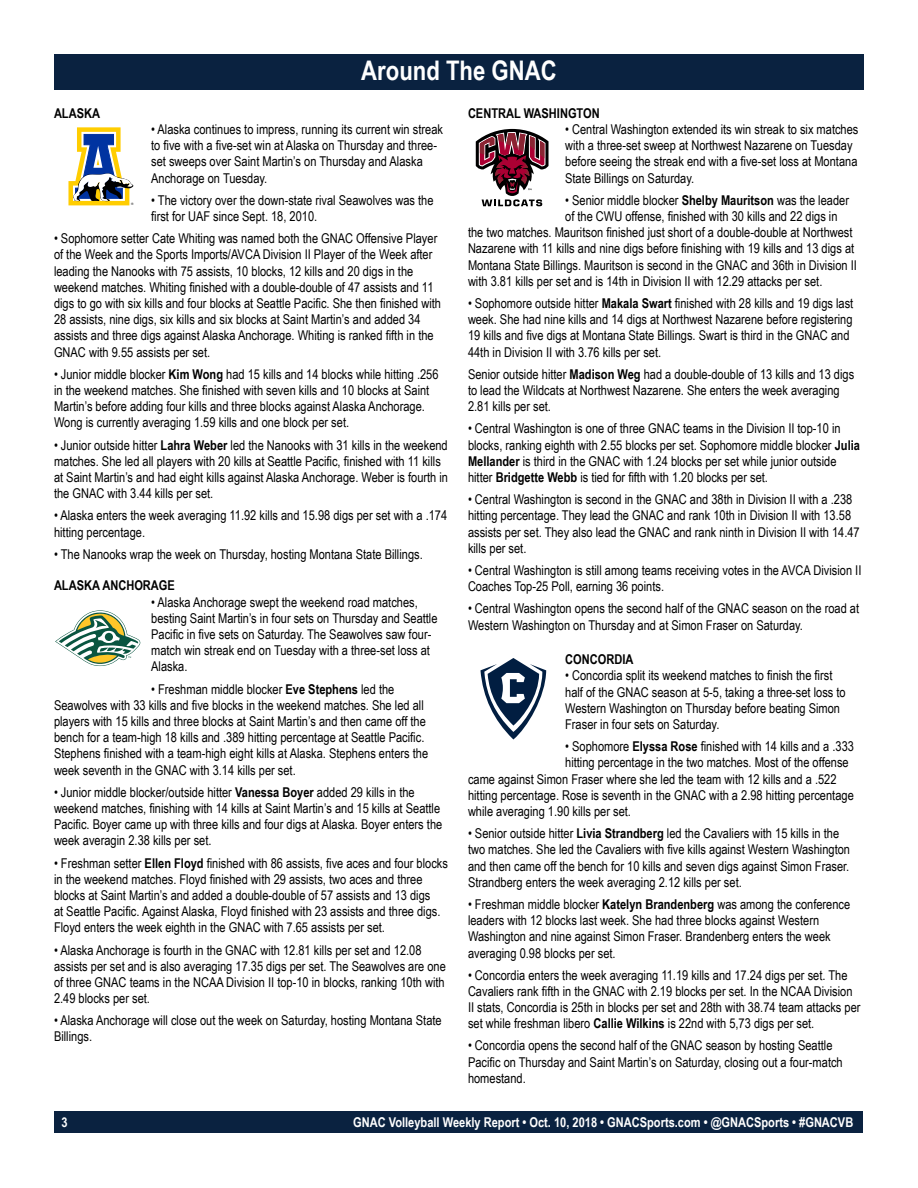
<style>
.page{position:relative;width:918px;height:1188px;background:#fff}
.page>*{position:absolute;margin:0;border:0;box-sizing:border-box;transform-origin:0 0}
.t1{font:700 27px "Arial Narrow";color:#fff}
.t2{font:13.5px/16.2px "Arial Narrow";color:#000}
.t3{font:700 13.5px "Arial Narrow";color:#fff}
.t4{font:700 13.5px "Arial Narrow";color:#000}
.t5{font:3.3px "Helvetica";color:#000}
.s1{font-weight:700}
</style>
<div class="page">
<div style="left:55px;top:1111px;width:808px;height:22px;background:#0a2240"></div>
<div style="left:54px;top:54px;width:810px;height:36px;background:#0a2240"></div>
<svg style="left:55px;top:610px;width:86px;height:56px"></svg>
<div style="left:105px;top:633px;width:8px;height:8px;background:#095540;border-radius:50%"></div>
<svg style="left:475px;top:128px;width:74px;height:78px"></svg>
<svg style="left:480px;top:658px;width:66px;height:82px"></svg>
<svg style="left:68px;top:127px;width:65px;height:78px"></svg>
<h1 class="t1" style="left:361px;top:50px;width:197px">Around The GNAC</h1>
<p class="t4" style="left:54px;top:103px;width:48px">ALASKA</p>
<p class="t2" style="left:151px;top:121px;width:293px">• Alaska continues to impress, running its current win streak to five with a five-set win at Alaska on Thursday and three&shy;set sweeps over Saint Martin’s on Thursday and Alaska Anchorage on Tuesday.</p>
<p class="t2" style="left:151px;top:191px;width:284px">• The victory over the down-state rival Seawolves was the first for UAF since Sept. 18, 2010.</p>
<p class="t2" style="left:54px;top:230px;width:389px">• Sophomore setter Cate Whiting was named both the GNAC Offensive Player of the Week and the Sports Imports/AVCA Division II Player of the Week after leading the Nanooks with 75 assists, 10 blocks, 12 kills and 20 digs in the weekend matches. Whiting finished with a double-double of 47 assists and 11 digs to go with six kills and four blocks at Seattle Pacific. She then finished with 28 assists, nine digs, six kills and six blocks at Saint Martin’s and added 34 assists and three digs against Alaska Anchorage. Whiting is ranked fifth in the GNAC with 9.55 assists per set.</p>
<p class="t2" style="left:54px;top:365px;width:386px">• Junior middle blocker <span class="s1">Kim Wong</span> had 15 kills and 14 blocks while hitting .256 in the weekend matches. She finished with seven kills and 10 blocks at Saint Martin’s before adding four kills and three blocks against Alaska Anchorage.<br>Wong is currently averaging 1.59 kills and one block per set.</p>
<p class="t2" style="left:54px;top:436px;width:396px">• Junior outside hitter <span class="s1">Lahra Weber</span> led the Nanooks with 31 kills in the weekend matches. She led all players with 20 kills at Seattle Pacific, finished with 11 kills at Saint Martin’s and had eight kills against Alaska Anchorage. Weber is fourth in the GNAC with 3.44 kills per set.</p>
<p class="t2" style="left:54px;top:507px;width:395px">• Alaska enters the week averaging 11.92 kills and 15.98 digs per set with a .174 hitting percentage.</p>
<p class="t2" style="left:54px;top:545px;width:370px">• The Nanooks wrap the week on Thursday, hosting Montana State Billings.</p>
<p class="t5" style="left:131px;top:202px;width:4px">®</p>
<p class="t4" style="left:54px;top:575px;width:122px">ALASKA ANCHORAGE</p>
<p class="t2" style="left:151px;top:593px;width:288px">• Alaska Anchorage swept the weekend road matches, besting Saint Martin’s in four sets on Thursday and Seattle Pacific in five sets on Saturday. The Seawolves saw four&shy;match win streak end on Tuesday with a three-set loss at Alaska.</p>
<p class="t2" style="left:54px;top:680px;width:376px;text-indent:97px">• Freshman middle blocker <span class="s1">Eve Stephens</span> led the Seawolves with 33 kills and five blocks in the weekend matches. She led all players with 15 kills and three blocks at Saint Martin’s and then came off the bench for a team-high 18 kills and .389 hitting percentage at Seattle Pacific.<br>Stephens finished with a team-high eight kills at Alaska. Stephens enters the week seventh in the GNAC with 3.14 kills per set.</p>
<p class="t2" style="left:54px;top:783px;width:390px">• Junior middle blocker/outside hitter <span class="s1">Vanessa Boyer</span> added 29 kills in the weekend matches, finishing with 14 kills at Saint Martin’s and 15 kills at Seattle Pacific. Boyer came up with three kills and four digs at Alaska. Boyer enters the week averagin 2.38 kills per set.</p>
<p class="t2" style="left:54px;top:854px;width:395px">• Freshman setter <span class="s1">Ellen Floyd</span> finished with 86 assists, five aces and four blocks in the weekend matches. Floyd finished with 29 assists, two aces and three blocks at Saint Martin’s and added a double-double of 57 assists and 13 digs<br>at Seattle Pacific. Against Alaska, Floyd finished with 23 assists and three digs.<br>Floyd enters the week eighth in the GNAC with 7.65 assists per set.</p>
<p class="t2" style="left:54px;top:941px;width:393px">• Alaska Anchorage is fourth in the GNAC with 12.81 kills per set and 12.08 assists per set and is also averaging 17.35 digs per set. The Seawolves are one of three GNAC teams in the NCAA Division II top-10 in blocks, ranking 10th with 2.49 blocks per set.</p>
<p class="t2" style="left:54px;top:1012px;width:389px">• Alaska Anchorage will close out the week on Saturday, hosting Montana State<br>Billings.</p>
<p class="t4" style="left:468px;top:103px;width:133px">CENTRAL WASHINGTON</p>
<p class="t2" style="left:565px;top:121px;width:295px">• Central Washington extended its win streak to six matches with a three-set sweep at Northwest Nazarene on Tuesday before seeing the streak end with a five-set loss at Montana State Billings on Saturday.</p>
<p class="t2" style="left:565px;top:191px;width:285px">• Senior middle blocker <span class="s1">Shelby Mauritson</span> was the leader</p>
<p class="t2" style="left:565px;top:208px;width:274px">of the CWU offense, finished with 30 kills and 22 digs in</p>
<p class="t2" style="left:468px;top:224px;width:386px">the two matches. Mauritson finished just short of a double-double at Northwest</p>
<p class="t2" style="left:468px;top:240px;width:388px">Nazarene with 11 kills and nine digs before finishing with 19 kills and 13 digs at</p>
<p class="t2" style="left:468px;top:256px;width:390px">Montana State Billings. Mauritson is second in the GNAC and 36th in Division II</p>
<p class="t2" style="left:468px;top:272px;width:356px">with 3.81 kills per set and is 14th in Division II with 12.29 attacks per set.</p>
<p class="t2" style="left:468px;top:295px;width:387px">• Sophomore outside hitter <span class="s1">Makala Swart</span> finished with 28 kills and 19 digs last week. She had nine kills and 14 digs at Northwest Nazarene before registering 19 kills and five digs at Montana State Billings. Swart is third in the GNAC and 44th in Division II with 3.76 kills per set.</p>
<p class="t2" style="left:468px;top:365px;width:388px">Senior outside hitter <span class="s1">Madison Weg</span> had a double-double of 13 kills and 13 digs to lead the Wildcats at Northwest Nazarene. She enters the week averaging<br>2.81 kills per set.</p>
<p class="t2" style="left:468px;top:420px;width:394px">• Central Washington is one of three GNAC teams in the Division II top-10 in blocks, ranking eighth with 2.55 blocks per set. Sophomore middle blocker <span class="s1">Julia Mellander</span> is third in the GNAC with 1.24 blocks per set while junior outside hitter <span class="s1">Bridgette Webb</span> is tied for fifth with 1.20 blocks per set.</p>
<p class="t2" style="left:468px;top:491px;width:393px">• Central Washington is second in the GNAC and 38th in Division II with a .238 hitting percentage. They lead the GNAC and rank 10th in Division II with 13.58 assists per set. They also lead the GNAC and rank ninth in Division II with 14.47 kills per set.</p>
<p class="t2" style="left:468px;top:562px;width:395px">• Central Washington is still among teams receiving votes in the AVCA Division II<br>Coaches Top-25 Poll, earning 36 points.</p>
<p class="t2" style="left:468px;top:600px;width:393px">• Central Washington opens the second half of the GNAC season on the road at<br>Western Washington on Thursday and at Simon Fraser on Saturday.</p>
<p class="t4" style="left:565px;top:649px;width:70px">CONCORDIA</p>
<p class="t2" style="left:565px;top:667px;width:282px">• Concordia split its weekend matches to finish the first half of the GNAC season at 5-5, taking a three-set loss to Western Washington on Thursday before beating Simon Fraser in four sets on Saturday.</p>
<p class="t2" style="left:565px;top:738px;width:290px">• Sophomore <span class="s1">Elyssa Rose</span> finished with 14 kills and a .333</p>
<p class="t2" style="left:565px;top:754px;width:285px">hitting percentage in the two matches. Most of the offense</p>
<p class="t2" style="left:468px;top:770px;width:370px">came against Simon Fraser where she led the team with 12 kills and a .522</p>
<p class="t2" style="left:468px;top:786px;width:387px">hitting percentage. Rose is seventh in the GNAC with a 2.98 hitting percentage</p>
<p class="t2" style="left:468px;top:803px;width:165px">while averaging 1.90 kills per set.</p>
<p class="t2" style="left:468px;top:825px;width:384px">• Senior outside hitter <span class="s1">Livia Strandberg</span> led the Cavaliers with 15 kills in the two matches. She led the Cavaliers with five kills against Western Washington and then came off the bench for 10 kills and seven digs against Simon Fraser.<br>Strandberg enters the week averaging 2.12 kills per set.</p>
<p class="t2" style="left:468px;top:896px;width:384px">• Freshman middle blocker <span class="s1">Katelyn Brandenberg</span> was among the conference leaders with 12 blocks last week. She had three blocks against Western Washington and nine against Simon Fraser. Brandenberg enters the week averaging 0.98 blocks per set.</p>
<p class="t2" style="left:468px;top:966px;width:394px">• Concordia enters the week averaging 11.19 kills and 17.24 digs per set. The Cavaliers rank fifth in the GNAC with 2.19 blocks per set. In the NCAA Division II stats, Concordia is 25th in blocks per set and 28th with 38.74 team attacks per set while freshman libero <span class="s1">Callie Wilkins</span> is 22nd with 5,73 digs per set.</p>
<p class="t2" style="left:468px;top:1037px;width:376px">• Concordia opens the second half of the GNAC season by hosting Seattle<br>Pacific on Thursday and Saint Martin’s on Saturday, closing out a four-match homestand.</p>
<p class="t3" style="left:61px;top:1112px;width:8px">3</p>
<p class="t3" style="left:353px;top:1112px;width:502px">GNAC Volleyball Weekly Report • Oct. 10, 2018 • GNACSports.com • @GNACSports • #GNACVB</p>
</div>
